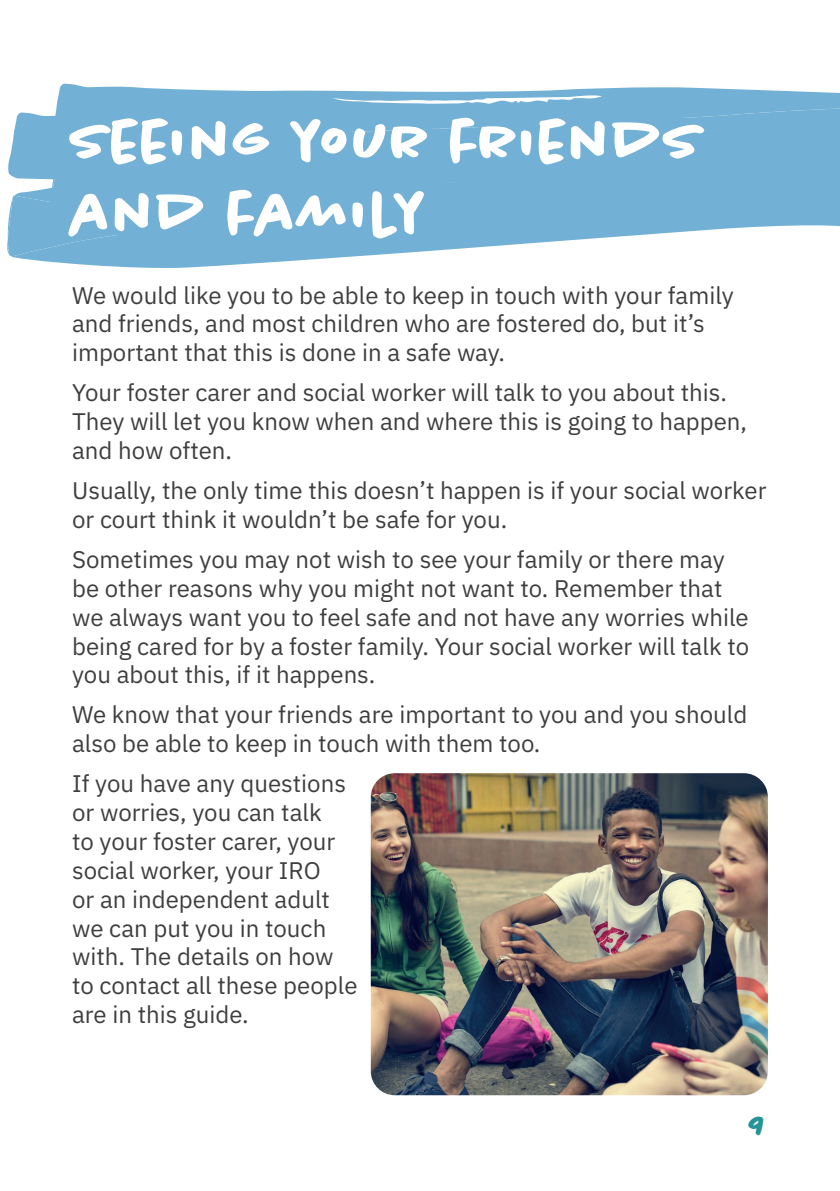
<style>
.page{position:relative;width:840px;height:1191px;background:#fff}
.page>*{position:absolute;margin:0;border:0;box-sizing:border-box;transform-origin:0 0}
.t1{font:700 60px/72px "Chantal";color:#fff}
.t2{font:700 32px "Chantal";color:#249496}
.t3{font:24px/28.8px "IBM Plex Sans";color:#3e3e3f}
</style>
<div class="page">
<svg style="left:56px;top:84px;width:783px;height:28px;fill:#72b1d5"></svg>
<svg style="left:7px;top:230px;width:352px;height:38px;fill:#72b1d5"></svg>
<svg style="left:8px;top:180px;width:831px;height:76px;background:#86bcdb"></svg>
<svg style="left:8px;top:112px;width:89px;height:68px;background:#7cb6d8"></svg>
<div style="left:97px;top:107px;width:742px;height:76px;background:#72b1d5"></div>
<div style="left:587px;top:169px;width:252px;height:12px;background:#72b1d5"></div>
<img style="left:370px;top:773px;width:397px;height:322px">
<p class="t1" style="left:72px;top:105px;width:633px">SEEING YOUR FRIENDS<br>AND FAMILY</p>
<p class="t3" style="left:72px;top:279px;width:662px">We would like you to be able to keep in touch with your family and friends, and most children who are fostered do, but it’s important that this is done in a safe way.</p>
<p class="t3" style="left:72px;top:376px;width:676px">Your foster carer and social worker will talk to you about this.<br>They will let you know when and where this is going to happen, and how often.</p>
<p class="t3" style="left:72px;top:474px;width:695px">Usually, the only time this doesn’t happen is if your social worker or court think it wouldn’t be safe for you.</p>
<p class="t3" style="left:72px;top:543px;width:678px">Sometimes you may not wish to see your family or there may be other reasons why you might not want to. Remember that we always want you to feel safe and not have any worries while being cared for by a foster family. Your social worker will talk to you about this, if it happens.</p>
<p class="t3" style="left:72px;top:698px;width:676px">We know that your friends are important to you and you should also be able to keep in touch with them too.</p>
<p class="t3" style="left:72px;top:767px;width:287px">If you have any questions or worries, you can talk<br>to your foster carer, your social worker, your IRO<br>or an independent adult we can put you in touch with. The details on how to contact all these people are in this guide.</p>
<p class="t2" style="left:748px;top:1104px;width:21px">9</p>
</div>
